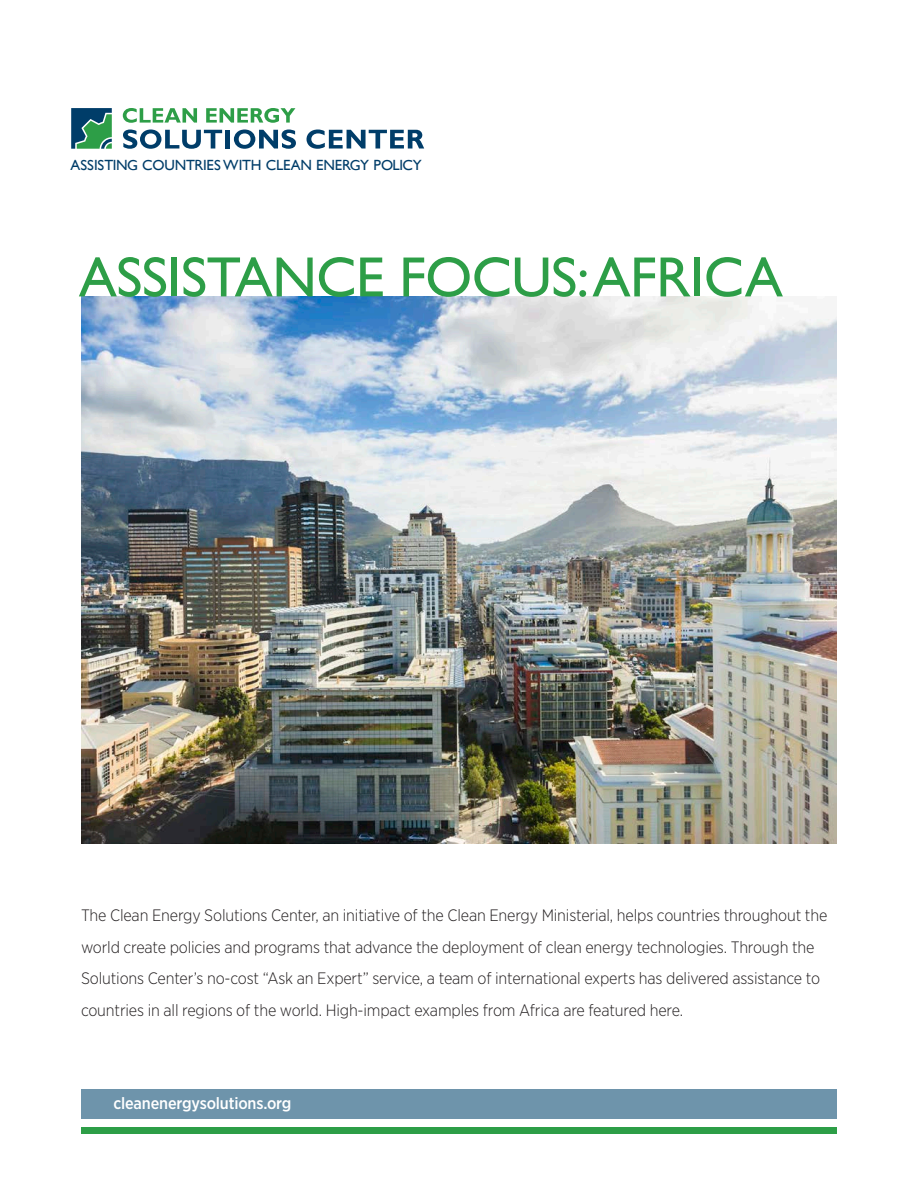
<style>
.page{position:relative;width:918px;height:1188px;background:#fff}
.page>*{position:absolute;margin:0;border:0;box-sizing:border-box;transform-origin:0 0}
.t1{font:57px "Gill Sans";letter-spacing:-.01em;color:#2d9e47}
.intro_text{font:300 16.5px/31.5px "Gotham Narrow";letter-spacing:-.01em;color:#231f20}
.t2{font:500 16.5px "Gotham Narrow";letter-spacing:-.01em;color:#fff}
.t3{font:14.85px "Gill Sans";letter-spacing:-.015em;color:#003d69}
</style>
<div class="page">
<div style="left:81px;top:1089px;width:756px;height:30px;background:#6e94ab"></div>
<div style="left:81px;top:1128px;width:756px;height:6px;background:#2d9e47"></div>
<img style="left:81px;top:296px;width:756px;height:547px">
<svg style="left:123px;top:108px;width:74px;height:15px"></svg>
<svg style="left:206px;top:108px;width:89px;height:15px"></svg>
<svg style="left:123px;top:130px;width:99px;height:19px"></svg>
<div style="left:225px;top:130px;width:5px;height:19px;background:#003d69"></div>
<svg style="left:234px;top:130px;width:62px;height:19px"></svg>
<svg style="left:307px;top:130px;width:117px;height:19px"></svg>
<svg style="left:71px;top:108px;width:41px;height:41px;background:#2d796a"></svg>
<p class="t3" style="left:71px;top:156px;width:353px">ASSISTING COUNTRIES WITH CLEAN ENERGY POLICY</p>
<p class="t1" style="left:79px;top:244px;width:706px">ASSISTANCE FOCUS:AFRICA</p>
<p class="intro_text" style="left:81px;top:900px;width:748px">The Clean Energy Solutions Center, an initiative of the Clean Energy Ministerial, helps countries throughout the world create policies and programs that advance the deployment of clean energy technologies. Through the Solutions Center’s no-cost “Ask an Expert” service, a team of international experts has delivered assistance to countries in all regions of the world. High-impact examples from Africa are featured here.</p>
<p class="t2" style="left:113px;top:1093px;width:180px">cleanenergysolutions.org</p>
</div>
